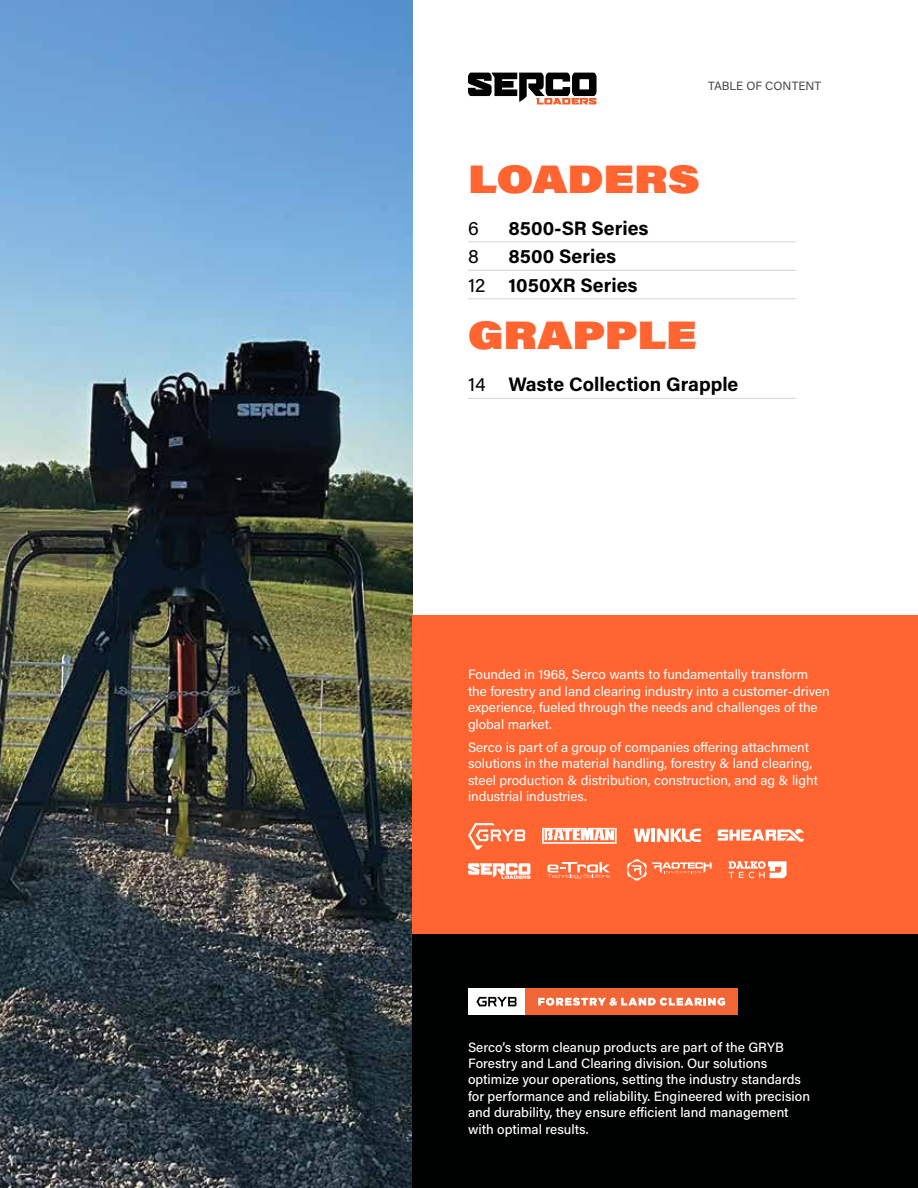
<style>
.page{position:relative;width:918px;height:1188px;background:#fff}
.page>*{position:absolute;margin:0;border:0;box-sizing:border-box;transform-origin:0 0}
.t1{font:900 39px "Acumin Pro Wide";color:#ff6431}
.t2{font:700 19.5px/28.5px "Acumin Pro";color:#000}
.t3{font:19.5px "Acumin Pro";color:#000}
.t4{font:13.5px/16.5px "Acumin Pro";color:#fff}
.t5{font:500 13.5px/16.5px "Acumin Pro";color:#fff}
.t6{font:12px "Acumin Pro";color:#464648}
.s1{font-weight:400}
</style>
<div class="page">
<img style="left:0;top:0;width:413px;height:1188px">
<div style="left:413px;top:615px;width:505px;height:319px;background:#ff6431"></div>
<div style="left:413px;top:934px;width:505px;height:254px;background:#000101"></div>
<div style="left:468px;top:988px;width:57px;height:27px;background:#fff"></div>
<svg style="left:476px;top:997px;width:41px;height:9px"></svg>
<div style="left:525px;top:988px;width:213px;height:27px;background:#f16636"></div>
<svg style="left:538px;top:998px;width:187px;height:8px"></svg>
<svg style="left:547px;top:862px;width:63px;height:17px"></svg>
<svg style="left:729px;top:861px;width:58px;height:17px"></svg>
<svg style="left:627px;top:859px;width:85px;height:21px"></svg>
<svg style="left:468px;top:863px;width:62px;height:16px"></svg>
<svg style="left:468px;top:823px;width:57px;height:27px"></svg>
<svg style="left:634px;top:829px;width:17px;height:13px"></svg>
<hr style="left:651px;top:829px;width:4px;height:13px;background:#fff">
<svg style="left:657px;top:829px;width:44px;height:13px"></svg>
<svg style="left:718px;top:829px;width:86px;height:13px"></svg>
<svg style="left:542px;top:828px;width:75px;height:16px"></svg>
<hr style="left:468px;top:398px;width:328px;height:1px;background:#d1d3d4">
<hr style="left:468px;top:242px;width:328px;height:1px;background:#d1d3d4">
<hr style="left:468px;top:270px;width:328px;height:1px;background:#d1d3d4">
<hr style="left:468px;top:299px;width:328px;height:1px;background:#d1d3d4">
<svg style="left:468px;top:73px;width:129px;height:31px"></svg>
<p class="t6" style="left:708px;top:77px;width:114px">TABLE OF CONTENT</p>
<h1 class="t1" style="left:468px;top:149px;width:233px">LOADERS</h1>
<h2 class="t3" style="left:468px;top:215px;width:12px">6</h2>
<h2 class="t2" style="left:509px;top:213px;width:142px">8500-SR Series</h2>
<h2 class="t3" style="left:468px;top:243px;width:12px">8</h2>
<h2 class="t2" style="left:468px;top:241px;width:171px;text-indent:41px">8500 Series<br><span class="s1">12</span> 1050XR Series</h2>
<h1 class="t1" style="left:468px;top:306px;width:230px">GRAPPLE</h1>
<h2 class="t2" style="left:468px;top:370px;width:272px"><span class="s1">14</span> Waste Collection Grapple</h2>
<p class="t4" style="left:468px;top:666px;width:363px">Founded in 1968, Serco wants to fundamentally transform the forestry and land clearing industry into a customer-driven experience, fueled through the needs and challenges of the global market.</p>
<p class="t4" style="left:468px;top:738px;width:352px">Serco is part of a group of companies offering attachment solutions in the material handling, forestry &amp; land clearing, steel production &amp; distribution, construction, and ag &amp; light industrial industries.</p>
<p class="t5" style="left:468px;top:1038px;width:344px">Serco’s storm cleanup products are part of the GRYB Forestry and Land Clearing division. Our solutions optimize your operations, setting the industry standards for performance and reliability. Engineered with precision and durability, they ensure efficient land management with optimal results.</p>
</div>
